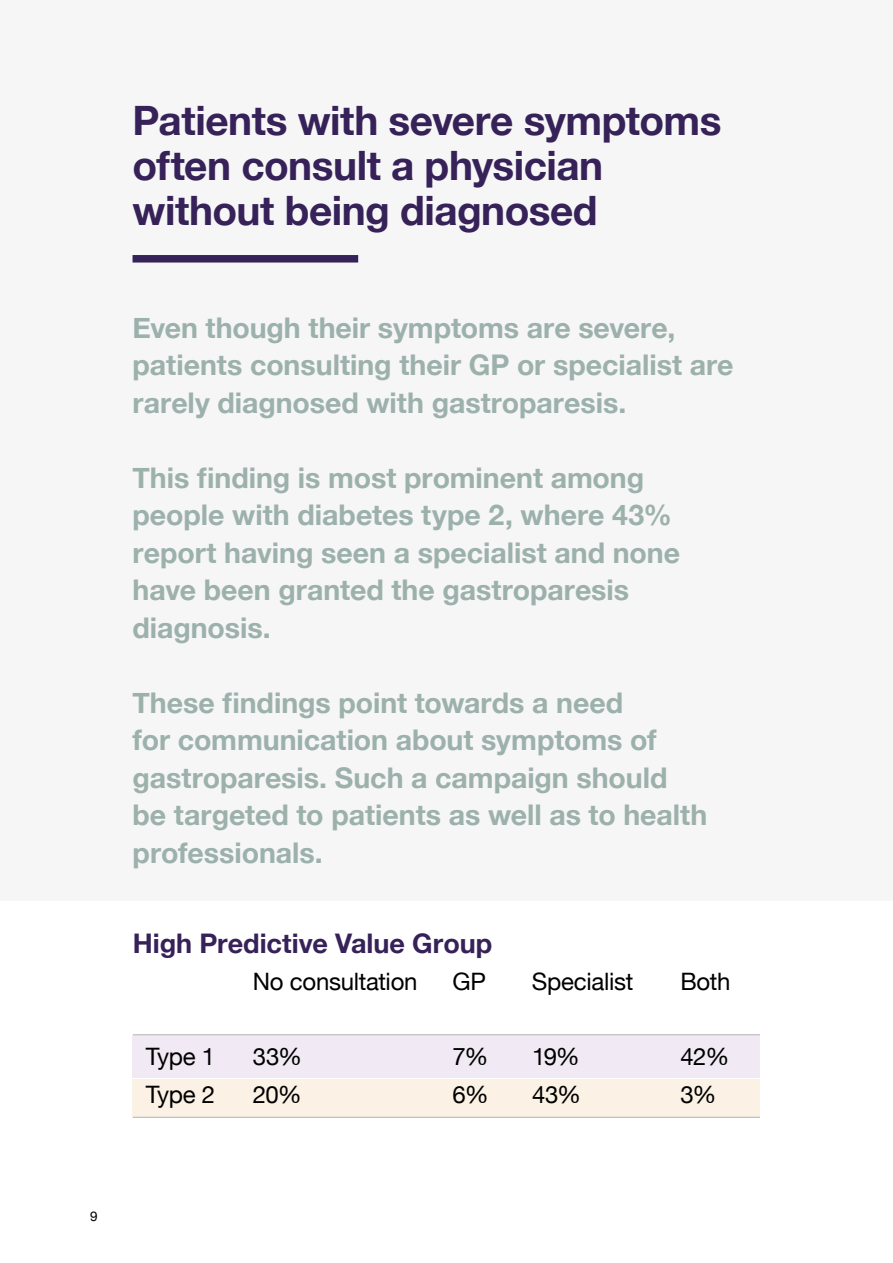
<style>
.page{position:relative;width:893px;height:1263px;background:#fff}
.page>*{position:absolute;margin:0;border:0;box-sizing:border-box;transform-origin:0 0}
.t1{font:700 40.5px/45px "Helvetica Neue";letter-spacing:-.01em;color:#362258}
.t2{font:700 28.5px/37.5px "Helvetica Neue";color:#9db1ac}
.t3{font:700 27px "Helvetica Neue";color:#362258}
.t4{font:24px "Helvetica Neue";letter-spacing:-.015em;color:#000}
.t5{font:13.5px "Helvetica Neue";color:#000}
</style>
<div class="page">
<div style="left:0;top:0;width:893px;height:900px;background:#f6f6f6"></div>
<div style="left:133px;top:255px;width:225px;height:8px;background:#362258"></div>
<div style="left:133px;top:1079px;width:627px;height:39px;background:#fbf2e5"></div>
<div style="left:133px;top:1035px;width:627px;height:43px;background:#f1eaf4"></div>
<hr style="left:133px;top:1034px;width:627px;height:1px;background:#b3b2b2">
<hr style="left:133px;top:1117px;width:627px;height:1px;background:#b3b2b2">
<h1 class="t1" style="left:133px;top:99px;width:590px">Patients with severe symptoms often consult a physician without being diagnosed</h1>
<p class="t2" style="left:133px;top:309px;width:603px">Even though their symptoms are severe, patients consulting their GP or specialist are rarely diagnosed with gastroparesis.</p>
<p class="t2" style="left:133px;top:459px;width:549px">This finding is most prominent among people with diabetes type 2, where 43% report having seen a specialist and none have been granted the gastroparesis diagnosis.</p>
<p class="t2" style="left:133px;top:684px;width:576px">These findings point towards a need<br>for communication about symptoms of gastroparesis. Such a campaign should be targeted to patients as well as to health professionals.</p>
<p class="t3" style="left:133px;top:922px;width:361px">High Predictive Value Group</p>
<p class="t4" style="left:253px;top:964px;width:166px">No consultation</p>
<p class="t4" style="left:452px;top:964px;width:35px">GP</p>
<p class="t4" style="left:532px;top:964px;width:103px">Specialist</p>
<p class="t4" style="left:680px;top:964px;width:51px">Both</p>
<p class="t4" style="left:146px;top:1039px;width:71px">Type 1</p>
<p class="t4" style="left:253px;top:1039px;width:51px">33%</p>
<p class="t4" style="left:452px;top:1039px;width:38px">7%</p>
<p class="t4" style="left:532px;top:1039px;width:49px">19%</p>
<p class="t4" style="left:680px;top:1039px;width:50px">42%</p>
<p class="t4" style="left:146px;top:1077px;width:71px">Type 2</p>
<p class="t4" style="left:253px;top:1077px;width:50px">20%</p>
<p class="t4" style="left:452px;top:1077px;width:38px">6%</p>
<p class="t4" style="left:532px;top:1077px;width:51px">43%</p>
<p class="t4" style="left:680px;top:1077px;width:37px">3%</p>
<p class="t5" style="left:90px;top:1206px;width:9px">9</p>
</div>
